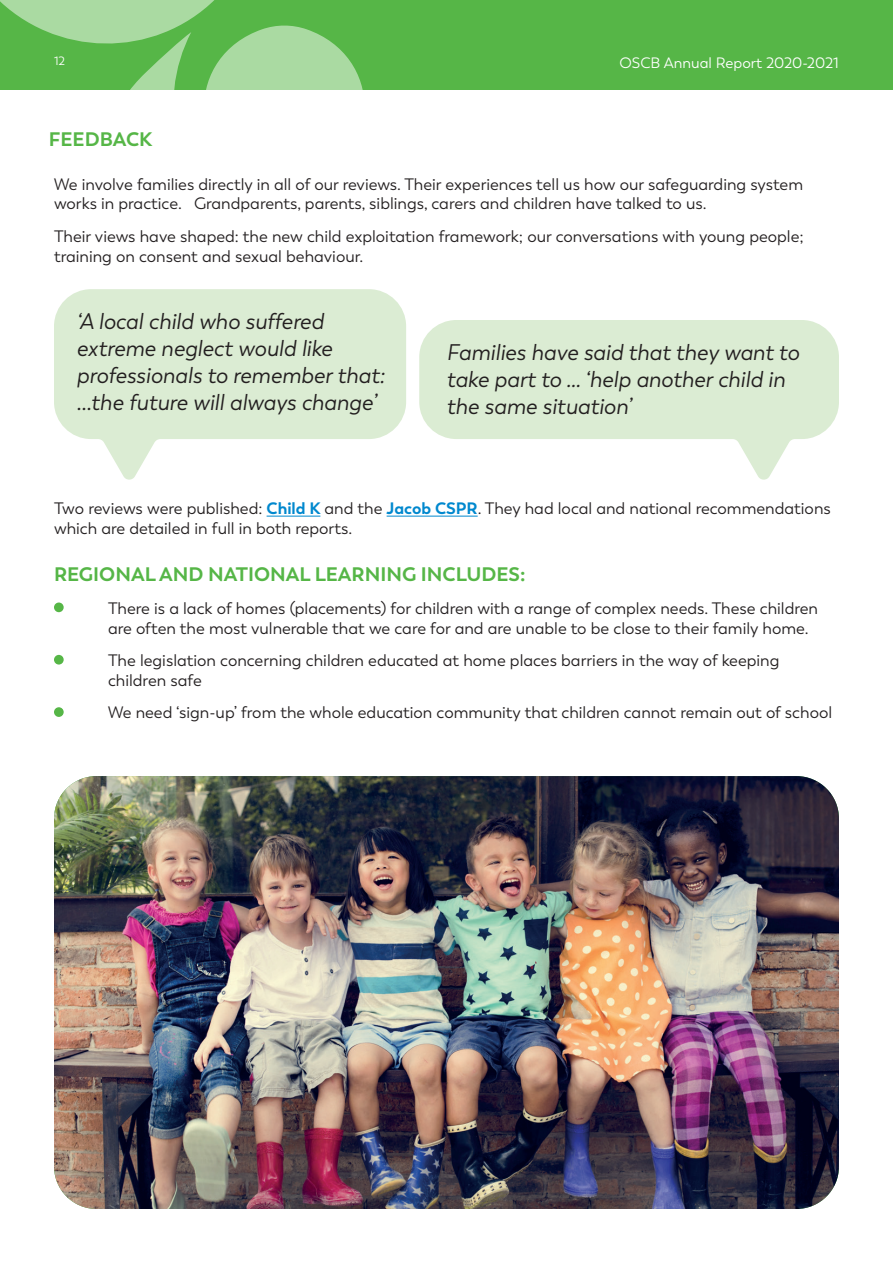
<style>
.page{position:relative;width:893px;height:1263px;background:#fff}
.page>*{position:absolute;margin:0;border:0;box-sizing:border-box;transform-origin:0 0}
.t1{font:italic 22.5px/27px "Trenda";color:#231f20}
.t2{font:700 19.5px "Trenda";color:#56b647}
.t3{font:16.5px/19.8px "Trenda";color:#231f20}
.t4{font:15px "Trenda";color:#fff}
.t5{font:12px "Trenda";color:#fff}
.s1{font-weight:700;color:#0088ce}
</style>
<div class="page">
<div style="left:0;top:0;width:893px;height:89px;background:#56b647"></div>
<svg style="left:0;top:0;width:363px;height:89px"></svg>
<hr style="left:267px;top:516px;width:53px;height:1px;background:#0088ce">
<hr style="left:387px;top:516px;width:91px;height:1px;background:#0088ce">
<div style="left:54px;top:602px;width:10px;height:10px;background:#56b647;border-radius:50%"></div>
<div style="left:54px;top:655px;width:10px;height:9px;background:#56b647;border-radius:50%"></div>
<div style="left:54px;top:707px;width:10px;height:10px;background:#56b647;border-radius:50%"></div>
<svg style="left:54px;top:289px;width:352px;height:191px;fill:#dbecd3"></svg>
<svg style="left:419px;top:320px;width:420px;height:160px;fill:#dbecd3"></svg>
<img style="left:54px;top:776px;width:785px;height:433px">
<p class="t5" style="left:54px;top:54px;width:13px">12</p>
<p class="t4" style="left:619px;top:54px;width:221px">OSCB Annual Report 2020-2021</p>
<p class="t2" style="left:49px;top:127px;width:105px">FEEDBACK</p>
<p class="t3" style="left:54px;top:174px;width:751px">We involve families directly in all of our reviews. Their experiences tell us how our safeguarding system works in practice. Grandparents, parents, siblings, carers and children have talked to us.</p>
<p class="t3" style="left:54px;top:227px;width:751px">Their views have shaped: the new child exploitation framework; our conversations with young people; training on consent and sexual behaviour.</p>
<h1 class="t1" style="left:77px;top:308px;width:310px">‘A local child who suffered extreme neglect would like professionals to remember that: ...the future will always change’</h1>
<h1 class="t1" style="left:446px;top:339px;width:354px">Families have said that they want to take part to … ‘help another child in the same situation’</h1>
<p class="t3" style="left:54px;top:499px;width:778px">Two reviews were published: <span class="s1">Child K</span> and the <span class="s1">Jacob CSPR</span>. They had local and national recommendations which are detailed in full in both reports.</p>
<p class="t2" style="left:54px;top:562px;width:473px">REGIONAL AND NATIONAL LEARNING INCLUDES:</p>
<p class="t3" style="left:108px;top:598px;width:712px">There is a lack of homes (placements) for children with a range of complex needs. These children are often the most vulnerable that we care for and are unable to be close to their family home.</p>
<p class="t3" style="left:108px;top:651px;width:673px">The legislation concerning children educated at home places barriers in the way of keeping children safe</p>
<p class="t3" style="left:108px;top:703px;width:726px">We need ‘sign-up’ from the whole education community that children cannot remain out of school</p>
</div>
